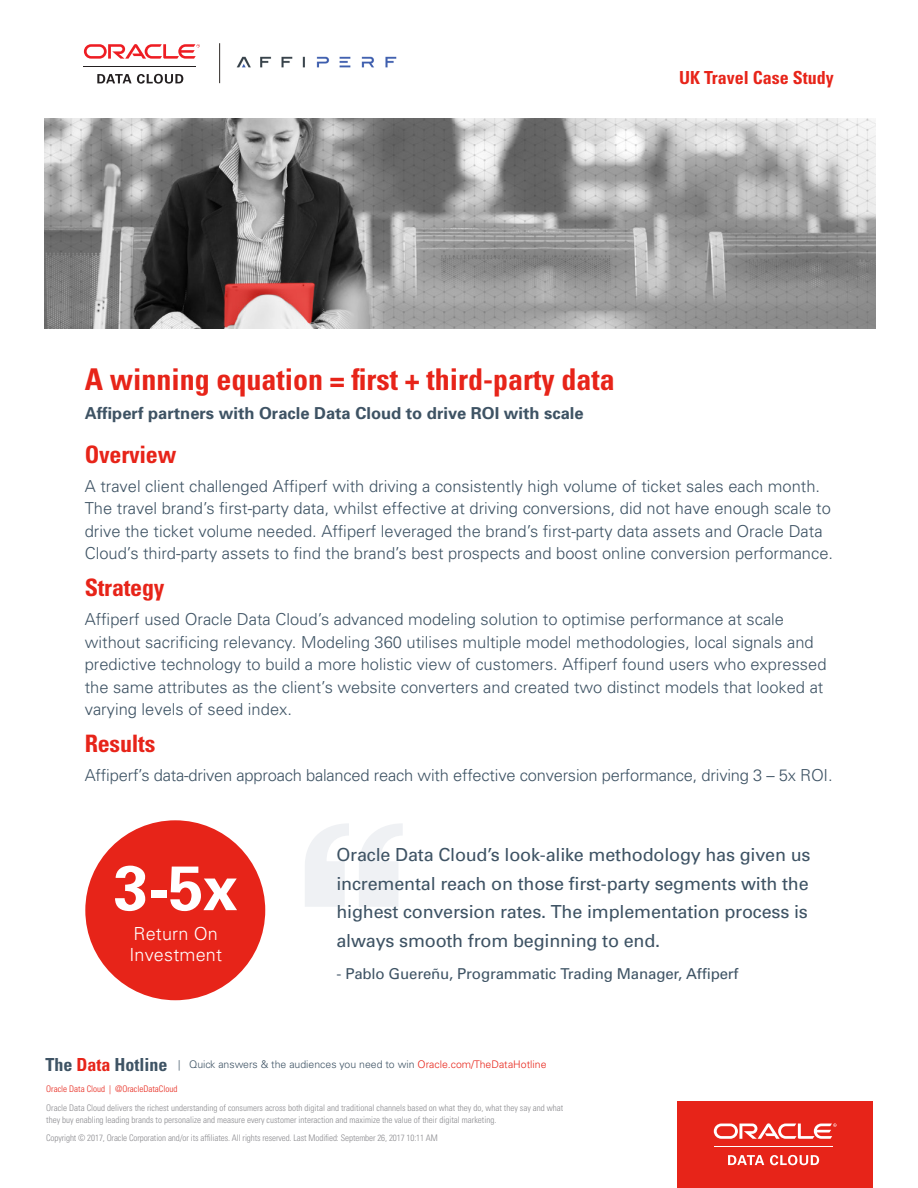
<style>
.page{position:relative;width:918px;height:1188px;background:#fff}
.page>*{position:absolute;margin:0;border:0;box-sizing:border-box;transform-origin:0 0}
.Case_Study_Subhead{font:700 63px "Univers";color:#fff}
.Main_Title{font:700 condensed 30px "Univers";color:#e72419}
.Case_Study_Title{font:700 condensed 24px "Univers";letter-spacing:-.01em;color:#e72419}
.Body_Copy{font:700 condensed 24px "Univers";letter-spacing:-.01em;color:#e72419}
.Case_Study_Subhead-2{font:18px/28.5px "Univers";letter-spacing:-.01em;color:#3e5364}
.Case_Study_Subhead-3{font:300 18px "Univers";letter-spacing:.01em;color:#fff}
.t1{font:700 condensed 18px "Univers LT Std";color:#e72419}
.Body_Copy-2{font:300 16.5px/22.5px "Univers";color:#3e5364}
.Body_Copy-3{font:700 16.5px "Univers";color:#3e5364}
.Case_Study_Subhead-4{font:15px "Univers";letter-spacing:-.01em;color:#3e5364}
.t2{font:300 10.5px "Univers LT Std";color:#3e5364}
.Body_Copy-4{font:300 condensed 9px/12px "Univers LT Std";color:#8a8a8e}
.t3{font:300 condensed 9px "Univers LT Std";color:#e72419}
.s1{font-weight:700;font-stretch:condensed;font-size:18px}
.s2{font-weight:700;font-stretch:condensed;font-size:18px;color:#e72419}
.s3{color:#e72419}
</style>
<div class="page">
<svg style="left:84px;top:44px;width:116px;height:15px"></svg>
<hr style="left:84px;top:66px;width:112px;height:1px;background:#231f20">
<svg style="left:97px;top:74px;width:86px;height:10px"></svg>
<div style="left:678px;top:1101px;width:195px;height:87px;background:#e72419"></div>
<svg style="left:714px;top:1123px;width:123px;height:16px"></svg>
<hr style="left:714px;top:1147px;width:119px;height:1px;background:#fff">
<svg style="left:728px;top:1155px;width:36px;height:10px"></svg>
<svg style="left:770px;top:1155px;width:49px;height:10px"></svg>
<hr style="left:219px;top:43px;width:1px;height:40px;background:#2e2926">
<svg style="left:305px;top:823px;width:98px;height:84px"></svg>
<img style="left:44px;top:119px;width:832px;height:209px">
<img style="left:236px;top:56px;width:161px;height:12px">
<div style="left:85px;top:820px;width:180px;height:180px;background:#e72419;border-radius:50%"></div>
<p class="t1" style="left:679px;top:66px;width:156px">UK Travel Case Study</p>
<p class="Main_Title" style="left:85px;top:361px;width:531px">A winning equation = first + third-party data</p>
<p class="Body_Copy-3" style="left:85px;top:403px;width:500px">Affiperf partners with Oracle Data Cloud to drive ROI with scale</p>
<p class="Body_Copy" style="left:85px;top:439px;width:93px">Overview</p>
<p class="Body_Copy-2" style="left:85px;top:475px;width:750px">A travel client challenged Affiperf with driving a consistently high volume of ticket sales each month.<br>The travel brand’s first-party data, whilst effective at driving conversions, did not have enough scale to drive the ticket volume needed. Affiperf leveraged the brand’s first-party data assets and Oracle Data Cloud’s third-party assets to find the brand’s best prospects and boost online conversion performance.</p>
<p class="Case_Study_Title" style="left:85px;top:573px;width:81px">Strategy</p>
<p class="Body_Copy-2" style="left:85px;top:608px;width:743px">Affiperf used Oracle Data Cloud’s advanced modeling solution to optimise performance at scale without sacrificing relevancy. Modeling 360 utilises multiple model methodologies, local signals and predictive technology to build a more holistic view of customers. Affiperf found users who expressed the same attributes as the client’s website converters and created two distinct models that looked at varying levels of seed index.</p>
<p class="Case_Study_Title" style="left:85px;top:729px;width:72px">Results</p>
<p class="Body_Copy-2" style="left:85px;top:764px;width:749px">Affiperf’s data-driven approach balanced reach with effective conversion performance, driving 3 – 5x ROI.</p>
<p class="Case_Study_Subhead" style="left:114px;top:850px;width:126px">3-5x</p>
<p class="Case_Study_Subhead-3" style="left:134px;top:923px;width:86px">Return On</p>
<p class="Case_Study_Subhead-3" style="left:129px;top:944px;width:94px">Investment</p>
<p class="Case_Study_Subhead-2" style="left:336px;top:841px;width:476px">Oracle Data Cloud’s look-alike methodology has given us incremental reach on those first-party segments with the highest conversion rates. The implementation process is always smooth from beginning to end.</p>
<p class="Case_Study_Subhead-4" style="left:336px;top:964px;width:404px">- Pablo Guereñu, Programmatic Trading Manager, Affiperf</p>
<p class="t2" style="left:46px;top:1058px;width:502px"><span class="s1">The</span> <span class="s2">Data</span> <span class="s1">Hotline</span> | Quick answers &amp; the audiences you need to win <span class="s3">Oracle.com/TheDataHotline</span></p>
<p class="t3" style="left:46px;top:1084px;width:133px">Oracle Data Cloud | @OracleDataCloud</p>
<p class="Body_Copy-4" style="left:46px;top:1102px;width:519px">Oracle Data Cloud delivers the richest understanding of consumers across both digital and traditional channels based on what they do, what they say and what they buy enabling leading brands to personalize and measure every customer interaction and maximize the value of their digital marketing.</p>
<p class="Body_Copy-4" style="left:46px;top:1132px;width:393px">Copyright © 2017, Oracle Corporation and/or its affiliates. All rights reserved. Last Modified: September 26, 2017 10:11 AM</p>
</div>
